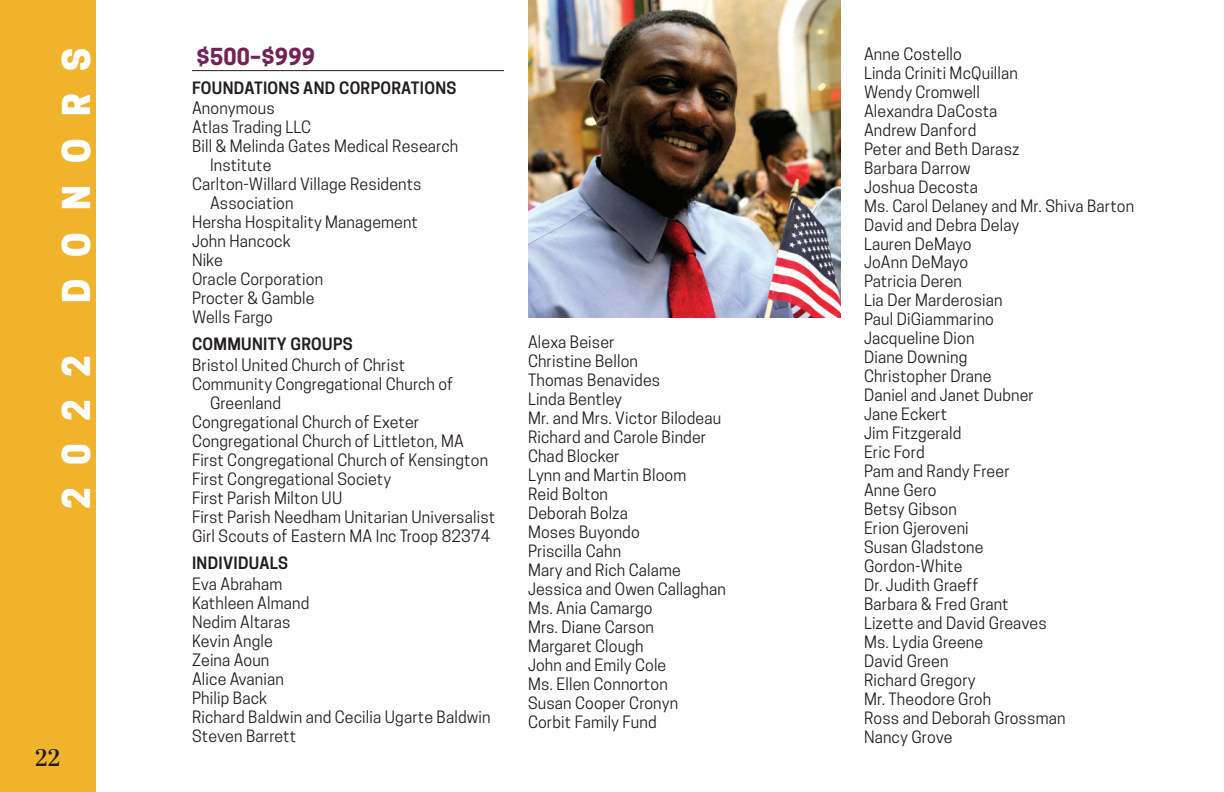
<style>
.page{position:relative;width:1224px;height:792px;background:#fff}
.page>*{position:absolute;margin:0;border:0;box-sizing:border-box;transform-origin:0 0}
.t1{font:800 36px "Cooper Hewitt";letter-spacing:.62em;color:#fff}
.t2{font:600 24px "Abril Display";color:#231f20}
.t3{font:700 22px "Cooper Hewitt";letter-spacing:.01em;color:#722257}
.t4{font:16px/19px "Cooper Hewitt";letter-spacing:.01em;color:#231f20}
.t5{font:600 16px "Cooper Hewitt";letter-spacing:.02em;color:#231f20}
</style>
<div class="page">
<div style="left:0;top:0;width:96px;height:792px;background:#f0b32b"></div>
<hr style="left:192px;top:70px;width:312px;height:1px;background:#231f20">
<img style="left:528px;top:0;width:312px;height:318px">
<h1 class="t1" style="left:55px;top:303px;width:257px;rotate:-90deg">DONORS</h1>
<h1 class="t1" style="left:55px;top:509px;width:155px;rotate:-90deg">2022</h1>
<h2 class="t2" style="left:35px;top:741px;width:27px">22</h2>
<h3 class="t3" style="left:197px;top:43px;width:120px">$500–$999</h3>
<p class="t5" style="left:192px;top:78px;width:266px">FOUNDATIONS AND CORPORATIONS</p>
<p class="t4" style="left:192px;top:99px;width:84px">Anonymous</p>
<p class="t4" style="left:192px;top:118px;width:121px">Atlas Trading LLC</p>
<p class="t4" style="left:192px;top:137px;width:268px">Bill &amp; Melinda Gates Medical Research</p>
<p class="t4" style="left:210px;top:156px;width:63px">Institute</p>
<p class="t4" style="left:192px;top:175px;width:231px">Carlton-Willard Village Residents</p>
<p class="t4" style="left:210px;top:194px;width:85px">Association</p>
<p class="t4" style="left:192px;top:213px;width:227px">Hersha Hospitality Management</p>
<p class="t4" style="left:192px;top:232px;width:100px">John Hancock</p>
<p class="t4" style="left:192px;top:251px;width:32px">Nike</p>
<p class="t4" style="left:192px;top:270px;width:133px">Oracle Corporation</p>
<p class="t4" style="left:192px;top:289px;width:124px">Procter &amp; Gamble</p>
<p class="t4" style="left:192px;top:308px;width:82px">Wells Fargo</p>
<p class="t5" style="left:192px;top:335px;width:162px">COMMUNITY GROUPS</p>
<p class="t4" style="left:192px;top:356px;width:215px">Bristol United Church of Christ</p>
<p class="t4" style="left:192px;top:375px;width:263px">Community Congregational Church of</p>
<p class="t4" style="left:210px;top:394px;width:73px">Greenland</p>
<p class="t4" style="left:192px;top:413px;width:229px">Congregational Church of Exeter</p>
<p class="t4" style="left:192px;top:432px;width:274px">Congregational Church of Littleton, MA</p>
<p class="t4" style="left:192px;top:451px;width:298px">First Congregational Church of Kensington</p>
<p class="t4" style="left:192px;top:470px;width:201px">First Congregational Society</p>
<p class="t4" style="left:192px;top:489px;width:152px">First Parish Milton UU</p>
<p class="t4" style="left:192px;top:508px;width:305px">First Parish Needham Unitarian Universalist</p>
<p class="t4" style="left:192px;top:527px;width:300px">Girl Scouts of Eastern MA Inc Troop 82374</p>
<p class="t5" style="left:192px;top:554px;width:98px">INDIVIDUALS</p>
<p class="t4" style="left:192px;top:575px;width:300px">Eva Abraham<br>Kathleen Almand<br>Nedim Altaras<br>Kevin Angle<br>Zeina Aoun<br>Alice Avanian<br>Philip Back<br>Richard Baldwin and Cecilia Ugarte Baldwin<br>Steven Barrett</p>
<p class="t4" style="left:528px;top:332px;width:199px">Alexa Beiser<br>Christine Bellon<br>Thomas Benavides<br>Linda Bentley<br>Mr. and Mrs. Victor Bilodeau<br>Richard and Carole Binder<br>Chad Blocker<br>Lynn and Martin Bloom<br>Reid Bolton<br>Deborah Bolza<br>Moses Buyondo<br>Priscilla Cahn<br>Mary and Rich Calame<br>Jessica and Owen Callaghan<br>Ms. Ania Camargo<br>Mrs. Diane Carson<br>Margaret Clough<br>John and Emily Cole<br>Ms. Ellen Connorton<br>Susan Cooper Cronyn<br>Corbit Family Fund</p>
<p class="t4" style="left:864px;top:44px;width:272px">Anne Costello<br>Linda Criniti McQuillan<br>Wendy Cromwell<br>Alexandra DaCosta<br>Andrew Danford<br>Peter and Beth Darasz<br>Barbara Darrow<br>Joshua Decosta<br>Ms. Carol Delaney and Mr. Shiva Barton<br>David and Debra Delay<br>Lauren DeMayo<br>JoAnn DeMayo<br>Patricia Deren<br>Lia Der Marderosian<br>Paul DiGiammarino<br>Jacqueline Dion<br>Diane Downing<br>Christopher Drane<br>Daniel and Janet Dubner<br>Jane Eckert<br>Jim Fitzgerald<br>Eric Ford<br>Pam and Randy Freer<br>Anne Gero<br>Betsy Gibson<br>Erion Gjeroveni<br>Susan Gladstone<br>Gordon-White<br>Dr. Judith Graeff<br>Barbara &amp; Fred Grant<br>Lizette and David Greaves<br>Ms. Lydia Greene<br>David Green<br>Richard Gregory<br>Mr. Theodore Groh<br>Ross and Deborah Grossman<br>Nancy Grove</p>
</div>
